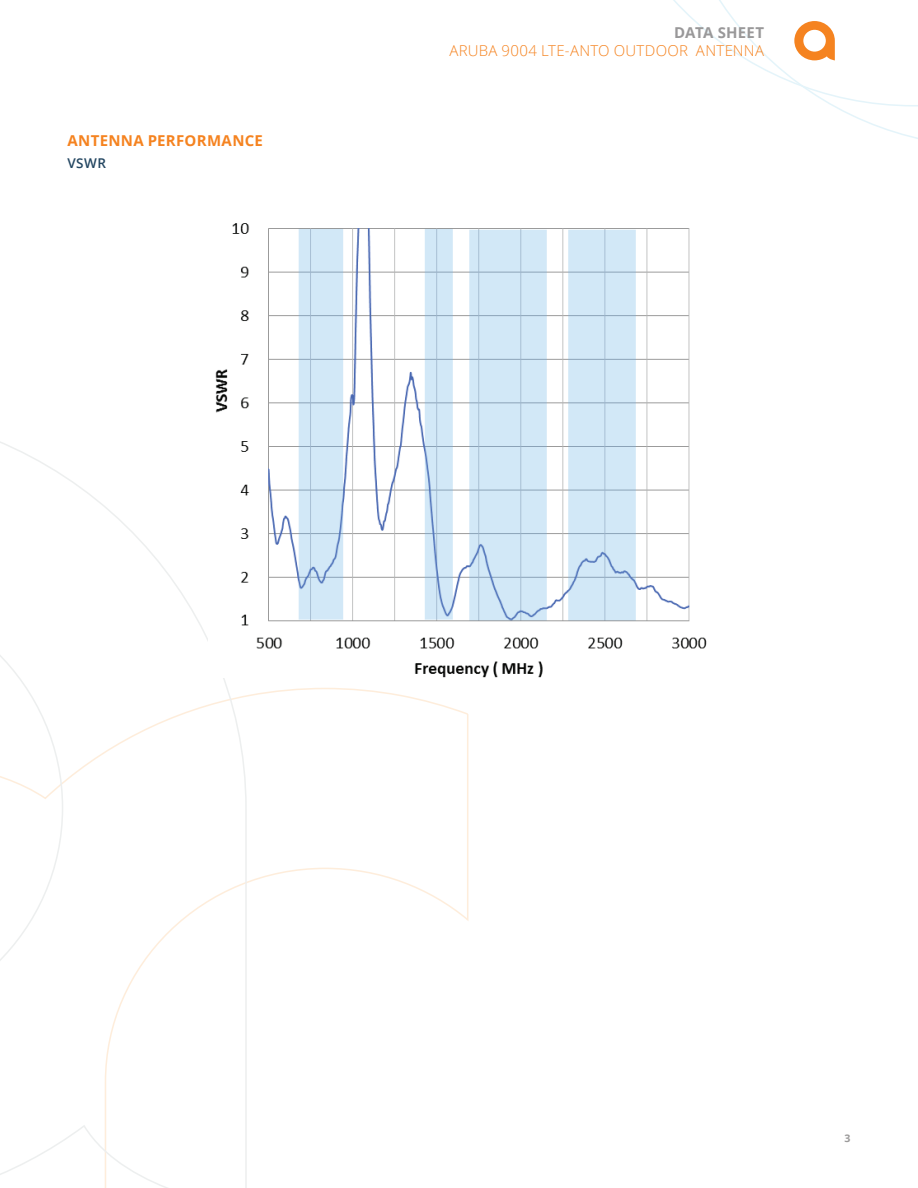
<style>
.page{position:relative;width:918px;height:1188px;background:#fff}
.page>*{position:absolute;margin:0;border:0;box-sizing:border-box;transform-origin:0 0}
.t1{font:300 15px "Open Sans";letter-spacing:.025em;color:#f58320}
.t2{font:700 15px "Open Sans";letter-spacing:.02em;color:#f58320}
.t3{font:700 15px "Open Sans";letter-spacing:.01em;color:#999899}
.t4{font:600 13.5px "Open Sans";color:#234661}
.t5{font:700 10.5px "Open Sans";color:#9c9b9b}
</style>
<div class="page">
<svg style="left:248px;top:688px;width:221px;height:233px"></svg>
<svg style="left:0;top:441px;width:248px;height:747px"></svg>
<svg style="left:673px;top:0;width:245px;height:139px"></svg>
<img style="left:209px;top:223px;width:498px;height:455px">
<p class="t2" style="left:68px;top:130px;width:197px">ANTENNA PERFORMANCE</p>
<p class="t4" style="left:68px;top:154px;width:40px">VSWR</p>
<p class="t3" style="left:674px;top:22px;width:92px">DATA SHEET</p>
<p class="t1" style="left:449px;top:41px;width:316px">ARUBA 9004 LTE-ANTO OUTDOOR ANTENNA</p>
<p class="t5" style="left:845px;top:1131px;width:7px">3</p>
</div>
